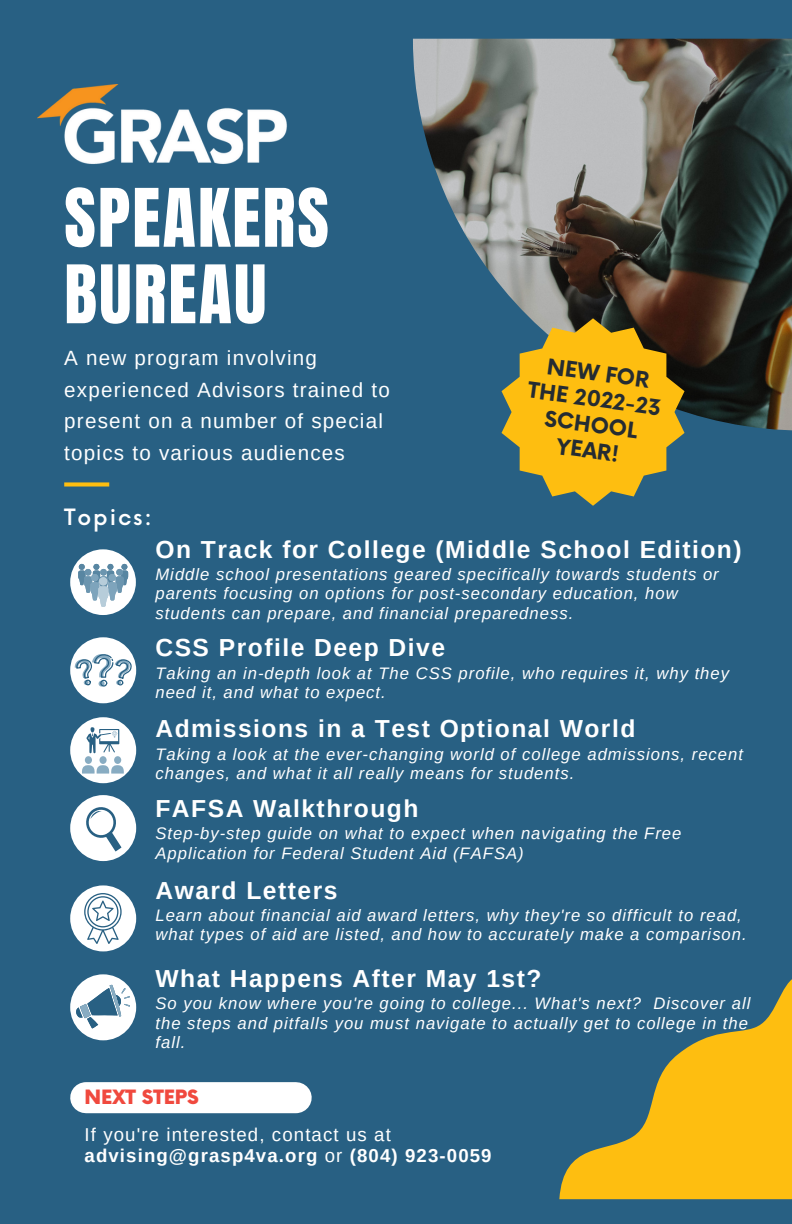
<style>
.page{position:relative;width:792px;height:1224px;background:#286083}
.page>*{position:absolute;margin:0;border:0;box-sizing:border-box;transform-origin:0 0}
.t1{font:68.6px/76.4px "Anton";letter-spacing:.03em;color:#fff}
.t2{font:700 24.6px "Arimo";letter-spacing:.06em;color:#fff}
.t3{font:500 22px "Now";letter-spacing:.085em;color:#fff}
.t4{font:700 21.2px/26px "Now";color:#252c32;text-align:center}
.t5{font:20.6px/31.6px "Arimo";letter-spacing:.06em;color:#fff}
.t6{font:900 19.2px "Now";color:#f0493e}
.t7{font:700 18.6px/21px "Arimo";letter-spacing:.06em;color:#fff}
.t8{font:italic 16.6px/19.4px "Arimo";letter-spacing:.06em;color:#fff}
.s1{font-weight:400}
</style>
<div class="page">
<div style="left:64px;top:482px;width:45px;height:5px;background:#febe10"></div>
<svg style="left:559px;top:979px;width:233px;height:220px;fill:#febe10"></svg>
<img style="left:413px;top:39px;width:379px;height:392px">
<svg style="left:502px;top:318px;width:183px;height:188px"></svg>
<img style="left:37px;top:85px;width:250px;height:79px">
<div style="left:70px;top:549px;width:66px;height:66px;background:#fff;border-radius:50%"></div>
<svg style="left:78px;top:564px;width:50px;height:43px"></svg>
<div style="left:99px;top:577px;width:8px;height:8px;background:#b7cdda;border-radius:50%"></div>
<div style="left:70px;top:637px;width:66px;height:66px;background:#fff;border-radius:50%"></div>
<svg style="left:75px;top:654px;width:57px;height:33px"></svg>
<div style="left:70px;top:717px;width:66px;height:66px;background:#fff;border-radius:50%"></div>
<div style="left:99px;top:756px;width:8px;height:8px;background:#88acc2;border-radius:50%"></div>
<div style="left:85px;top:756px;width:7px;height:8px;background:#88acc2;border-radius:50%"></div>
<svg style="left:82px;top:765px;width:42px;height:9px"></svg>
<div style="left:114px;top:756px;width:7px;height:8px;background:#88acc2;border-radius:50%"></div>
<svg style="left:86px;top:727px;width:33px;height:26px"></svg>
<div style="left:70px;top:974px;width:66px;height:66px;background:#fff;border-radius:50%"></div>
<svg style="left:76px;top:985px;width:54px;height:43px"></svg>
<div style="left:70px;top:885px;width:66px;height:66px;background:#fff;border-radius:50%"></div>
<svg style="left:84px;top:893px;width:38px;height:51px"></svg>
<div style="left:70px;top:795px;width:66px;height:66px;background:#fff;border-radius:50%"></div>
<svg style="left:86px;top:807px;width:36px;height:45px"></svg>
<div style="left:86px;top:1082px;width:210px;height:31px;background:#fff"></div>
<h1 class="t1" style="left:64px;top:181px;width:266px">SPEAKERS<br>BUREAU</h1>
<p class="t5" style="left:64px;top:342px;width:327px">A new program involving experienced Advisors trained to present on a number of special topics to various audiences</p>
<h3 class="t3" style="left:64px;top:505px;width:89px">Topics:</h3>
<p class="t4" style="left:534px;top:352px;width:135px;rotate:8deg">NEW FOR<br>THE 2022-23<br>SCHOOL<br>YEAR!</p>
<h2 class="t2" style="left:155px;top:536px;width:588px">On Track for College (Middle School Edition)</h2>
<p class="t8" style="left:155px;top:565px;width:565px">Middle school presentations geared specifically towards students or parents focusing on options for post-secondary education, how students can prepare, and financial preparedness.</p>
<h2 class="t2" style="left:155px;top:634px;width:291px">CSS Profile Deep Dive</h2>
<p class="t8" style="left:155px;top:663px;width:575px">Taking an in-depth look at The CSS profile, who requires it, why they need it, and what to expect.</p>
<h2 class="t2" style="left:155px;top:715px;width:481px">Admissions in a Test Optional World</h2>
<p class="t8" style="left:155px;top:744px;width:589px">Taking a look at the ever-changing world of college admissions, recent changes, and what it all really means for students.</p>
<h2 class="t2" style="left:155px;top:795px;width:265px">FAFSA Walkthrough</h2>
<p class="t8" style="left:155px;top:824px;width:527px">Step-by-step guide on what to expect when navigating the Free<br>Application for Federal Student Aid (FAFSA)</p>
<h2 class="t2" style="left:155px;top:876px;width:183px">Award Letters</h2>
<p class="t8" style="left:155px;top:905px;width:593px">Learn about financial aid award letters, why they're so difficult to read, what types of aid are listed, and how to accurately make a comparison.</p>
<h2 class="t2" style="left:155px;top:965px;width:387px">What Happens After May 1st?</h2>
<p class="t8" style="left:155px;top:994px;width:596px">So you know where you're going to college... What's next? Discover all the steps and pitfalls you must navigate to actually get to college in the fall.</p>
<p class="t6" style="left:85px;top:1087px;width:116px">NEXT STEPS</p>
<p class="t7" style="left:85px;top:1124px;width:409px"><span class="s1">If you're interested, contact us at </span>advising@grasp4va.org <span class="s1">or</span> (804) 923-0059</p>
</div>
